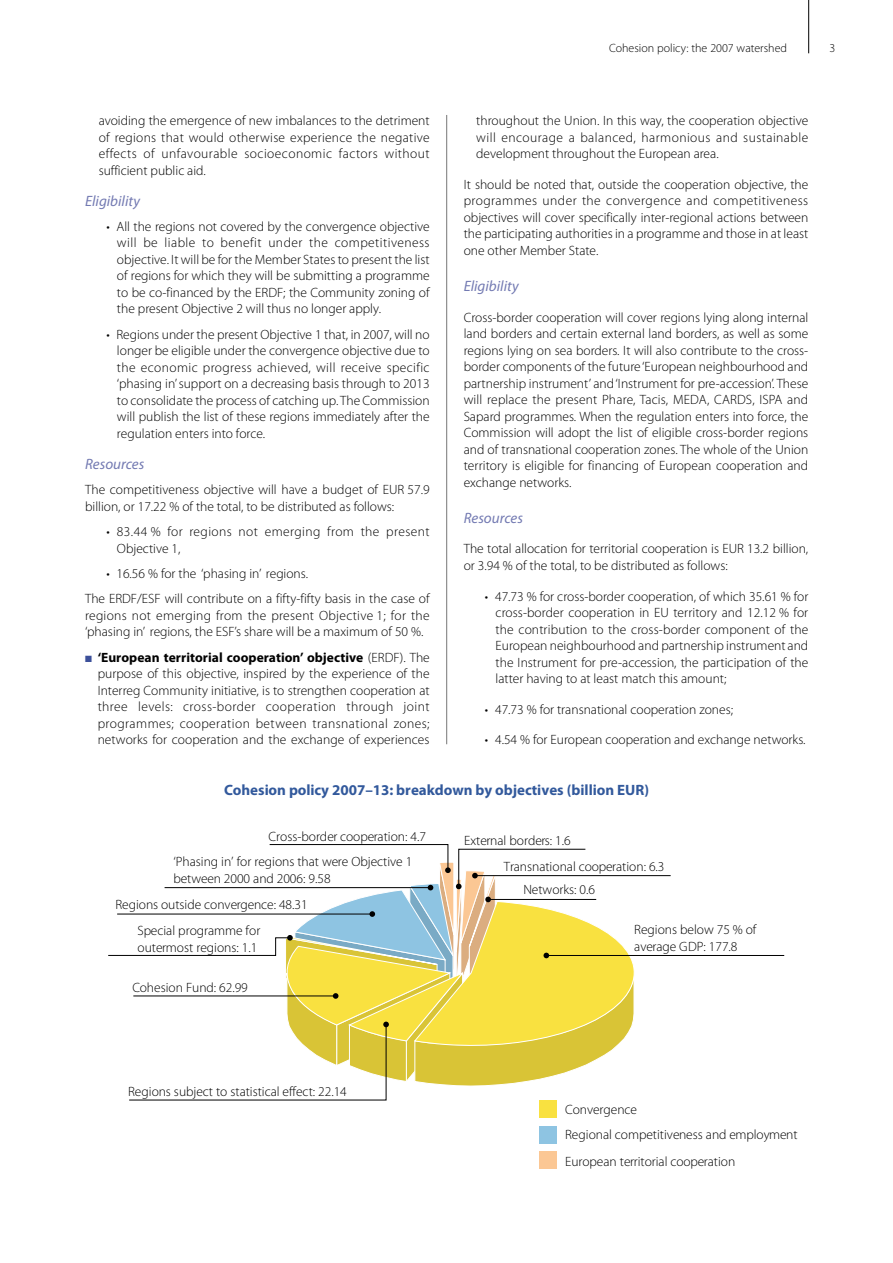
<style>
.page{position:relative;width:893px;height:1263px;background:#fff}
.page>*{position:absolute;margin:0;border:0;box-sizing:border-box;transform-origin:0 0}
.t1{font:700 15px "Myriad Pro";color:#32599c}
.t2{font:italic 15px "Myriad Pro";color:#737ab2}
.t3{font:300 13.5px/16.5px "Myriad Pro";color:#000}
.t4{font:300 13.5px/16.5px "Myriad Pro";letter-spacing:.035em;color:#000}
.t5{font:300 12px "Myriad Pro";color:#000}
.s1{color:#3c509a}
.s2{font-weight:700}
</style>
<div class="page">
<hr style="left:808px;top:0;width:1px;height:53px;background:#000">
<hr style="left:446px;top:115px;width:1px;height:629px;background:#777">
<div style="left:539px;top:1101px;width:17px;height:17px;background:#f9e140"></div>
<div style="left:539px;top:1126px;width:17px;height:17px;background:#8ec4e2"></div>
<div style="left:539px;top:1152px;width:17px;height:17px;background:#fbc794"></div>
<hr style="left:546px;top:955px;width:238px;height:1px;background:#000">
<hr style="left:475px;top:875px;width:195px;height:1px;background:#000">
<svg style="left:108px;top:844px;width:538px;height:257px"></svg>
<p class="t3" style="left:99px;top:114px;width:332px;text-align:justify">avoiding the emergence of new imbalances to the detriment of regions that would otherwise experience the negative effects of unfavourable socioeconomic factors without sufficient public aid.</p>
<p class="t2" style="left:85px;top:195px;width:56px">Eligibility</p>
<p class="t3" style="left:117px;top:219px;width:314px;text-align:justify;text-indent:-11px">• All the regions not covered by the convergence objective will be liable to benefit under the competitiveness objective. It will be for the Member States to present the list of regions for which they will be submitting a programme to be co-financed by the ERDF; the Community zoning of the present Objective 2 will thus no longer apply.</p>
<p class="t3" style="left:117px;top:327px;width:314px;text-align:justify;text-indent:-11px">• Regions under the present Objective 1 that, in 2007, will no longer be eligible under the convergence objective due to the economic progress achieved, will receive specific ‘phasing in’ support on a decreasing basis through to 2013 to consolidate the process of catching up. The Commission will publish the list of these regions immediately after the regulation enters into force.</p>
<p class="t2" style="left:85px;top:458px;width:61px">Resources</p>
<p class="t3" style="left:85px;top:483px;width:346px">The competitiveness objective will have a budget of EUR 57.9 billion, or 17.22 % of the total, to be distributed as follows:</p>
<p class="t4" style="left:117px;top:525px;width:314px;text-indent:-11px">• 83.44 % for regions not emerging from the present<br>Objective 1,</p>
<p class="t3" style="left:85px;top:562px;width:346px;line-height:25.3px;text-indent:21px">• 16.56 % for the ‘phasing in’ regions.<br>The ERDF/ESF will contribute on a fifty-fifty basis in the case of</p>
<p class="t3" style="left:85px;top:608px;width:346px">regions not emerging from the present Objective 1; for the ‘phasing in’ regions, the ESF’s share will be a maximum of 50 %.</p>
<p class="t3" style="left:98px;top:650px;width:334px;text-align:justify;text-indent:-13px"><span class="s1">■</span> <span class="s2">‘European territorial cooperation’ objective</span> (ERDF). The purpose of this objective, inspired by the experience of the Interreg Community initiative, is to strengthen cooperation at three levels: cross-border cooperation through joint programmes; cooperation between transnational zones; networks for cooperation and the exchange of experiences</p>
<p class="t5" style="left:609px;top:43px;width:179px">Cohesion policy: the 2007 watershed</p>
<p class="t5" style="left:829px;top:43px;width:7px">3</p>
<p class="t3" style="left:476px;top:114px;width:333px;text-align:justify">throughout the Union. In this way, the cooperation objective will encourage a balanced, harmonious and sustainable development throughout the European area.</p>
<p class="t3" style="left:463px;top:177px;width:346px;text-align:justify">It should be noted that, outside the cooperation objective, the programmes under the convergence and competitiveness objectives will cover specifically inter-regional actions between the participating authorities in a programme and those in at least one other Member State.</p>
<p class="t2" style="left:463px;top:280px;width:56px">Eligibility</p>
<p class="t3" style="left:463px;top:310px;width:346px;text-align:justify">Cross-border cooperation will cover regions lying along internal land borders and certain external land borders, as well as some regions lying on sea borders. It will also contribute to the cross&shy;border components of the future ‘European neighbourhood and partnership instrument’ and ‘Instrument for pre-accession’. These will replace the present Phare, Tacis, MEDA, CARDS, ISPA and Sapard programmes. When the regulation enters into force, the Commission will adopt the list of eligible cross-border regions and of transnational cooperation zones. The whole of the Union territory is eligible for financing of European cooperation and exchange networks.</p>
<p class="t2" style="left:463px;top:512px;width:61px">Resources</p>
<p class="t3" style="left:463px;top:542px;width:346px">The total allocation for territorial cooperation is EUR 13.2 billion, or 3.94 % of the total, to be distributed as follows:</p>
<p class="t3" style="left:495px;top:589px;width:314px;text-align:justify;text-indent:-11px">• 47.73 % for cross-border cooperation, of which 35.61 % for cross-border cooperation in EU territory and 12.12 % for the contribution to the cross-border component of the European neighbourhood and partnership instrument and the Instrument for pre-accession, the participation of the latter having to at least match this amount;</p>
<p class="t3" style="left:485px;top:702px;width:249px">• 47.73 % for transnational cooperation zones;</p>
<p class="t3" style="left:485px;top:733px;width:322px">• 4.54 % for European cooperation and exchange networks.</p>
<p class="t1" style="left:224px;top:785px;width:426px">Cohesion policy 2007–13: breakdown by objectives (billion EUR)</p>
<p class="t3" style="left:268px;top:829px;width:159px">Cross-border cooperation: 4.7</p>
<p class="t3" style="left:173px;top:855px;width:240px">‘Phasing in’ for regions that were Objective 1 between 2000 and 2006: 9.58</p>
<p class="t3" style="left:115px;top:897px;width:194px">Regions outside convergence: 48.31</p>
<p class="t3" style="left:137px;top:924px;width:124px">Special programme for outermost regions: 1.1</p>
<p class="t3" style="left:132px;top:980px;width:117px">Cohesion Fund: 62.99</p>
<p class="t3" style="left:128px;top:1085px;width:220px">Regions subject to statistical effect: 22.14</p>
<p class="t3" style="left:503px;top:829px;width:162px;line-height:26.2px;text-indent:-39px">External borders: 1.6<br>Transnational cooperation: 6.3</p>
<p class="t3" style="left:523px;top:883px;width:73px">Networks: 0.6</p>
<p class="t3" style="left:634px;top:923px;width:124px">Regions below 75 % of average GDP: 177.8</p>
<p class="t3" style="left:565px;top:1097px;width:234px;line-height:26.2px">Convergence<br>Regional competitiveness and employment<br>European territorial cooperation</p>
</div>
